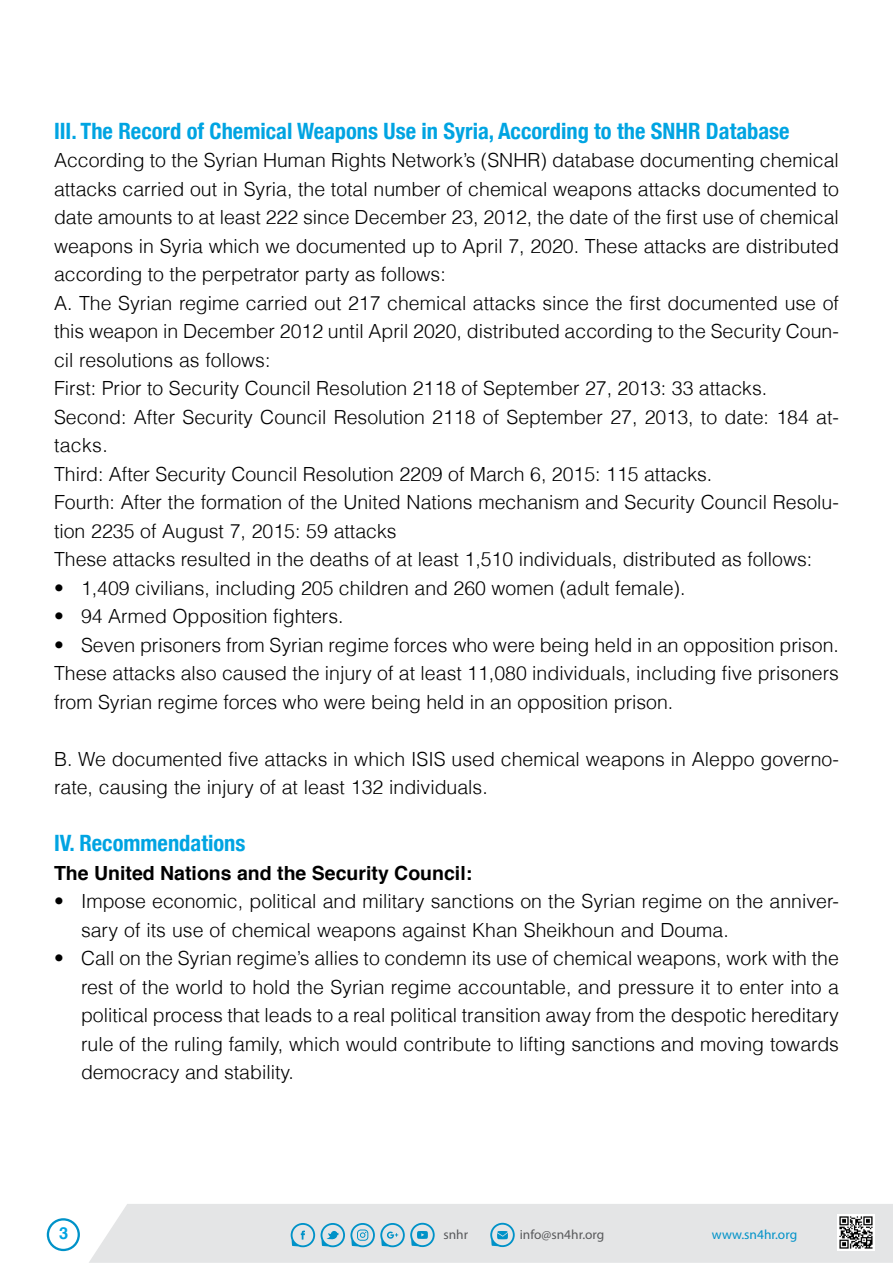
<style>
.page{position:relative;width:893px;height:1263px;background:#fff}
.page>*{position:absolute;margin:0;border:0;box-sizing:border-box;transform-origin:0 0}
.t1{font:700 condensed 22.5px "Helvetica Neue";color:#00a4e2}
.t2{font:300 19.5px/28.5px "Helvetica";color:#000}
.t3{font:700 19.5px "Helvetica";color:#000}
.t4{font:700 16.5px "Helvetica";color:#00a4e2}
.t5{font:13.35px "Myriad Pro";color:#58595b}
.t6{font:13.35px "Myriad Pro";color:#0092c8}
</style>
<div class="page">
<div style="left:89px;top:1204px;width:804px;height:59px;background:#e4e5e6"></div>
<svg style="left:291px;top:1223px;width:24px;height:24px"></svg>
<svg style="left:321px;top:1223px;width:114px;height:24px;background:#a1ccdd"></svg>
<svg style="left:490px;top:1223px;width:25px;height:24px"></svg>
<img style="left:837px;top:1214px;width:37px;height:37px">
<svg style="left:47px;top:1218px;width:33px;height:33px"></svg>
<p class="t1" style="left:54px;top:117px;width:737px">III. The Record of Chemical Weapons Use in Syria, According to the SNHR Database</p>
<p class="t2" style="left:54px;top:146px;width:786px">According to the Syrian Human Rights Networks’ (SNHR) database documenting chemical attacks carried out in Syria, the total number of chemical weapons attacks documented to date amounts to at least 222 since December 23, 2012, the date of the first use of chemical weapons in Syria which we documented up to April 7, 2020. These attacks are distributed according to the perpetrator party as follows:<br>A. The Syrian regime carried out 217 chemical attacks since the first documented use of</p>
<p class="t2" style="left:54px;top:345px;width:218px">cil resolutions as follows:</p>
<p class="t2" style="left:54px;top:317px;width:786px">this weapon in December 2012 until April 2020, distributed according to the Security Coun-</p>
<p class="t2" style="left:54px;top:374px;width:715px">First: Prior to Security Council Resolution 2118 of September 27, 2013: 33 attacks.</p>
<p class="t2" style="left:54px;top:431px;width:55px">tacks.</p>
<p class="t2" style="left:54px;top:402px;width:786px">Second: After Security Council Resolution 2118 of September 27, 2013, to date: 184 at-</p>
<p class="t2" style="left:54px;top:459px;width:660px">Third: After Security Council Resolution 2209 of March 6, 2015: 115 attacks.</p>
<p class="t2" style="left:54px;top:516px;width:344px">tion 2235 of August 7, 2015: 59 attacks</p>
<p class="t2" style="left:54px;top:488px;width:786px">Fourth: After the formation of the United Nations mechanism and Security Council Resolu-</p>
<p class="t2" style="left:81px;top:545px;width:733px;text-indent:-27px">These attacks resulted in the deaths of at least 1,510 individuals, distributed as follows:<br>1,409 civilians, including 205 children and 260 women (adult female .(</p>
<p class="t2" style="left:54px;top:573px;width:11px">•</p>
<p class="t2" style="left:54px;top:602px;width:11px">•</p>
<p class="t2" style="left:81px;top:602px;width:264px">94 Armed Opposition fighters.</p>
<p class="t2" style="left:81px;top:630px;width:759px">Seven prisoners from Syrian regime forces who were being held in an opposition prison.</p>
<p class="t2" style="left:54px;top:630px;width:786px">•<br>These attacks also caused the injury of at least 11,080 individuals, including five prisoners from Syrian regime forces who were being held in an opposition prison.</p>
<p class="t2" style="left:54px;top:744px;width:786px">B. We documented five attacks in which ISIS used chemical weapons in Aleppo governo-</p>
<p class="t2" style="left:54px;top:773px;width:435px">rate, causing the injury of at least 132 individuals.</p>
<p class="t1" style="left:54px;top:829px;width:193px">IV. Recommendations</p>
<p class="t3" style="left:54px;top:857px;width:420px">The United Nations and the Security Council:</p>
<p class="t2" style="left:81px;top:915px;width:649px">sary of its use of chemical weapons against Khan Sheikhoun and Douma.</p>
<p class="t2" style="left:81px;top:887px;width:759px">Impose economic, political and military sanctions on the Syrian regime on the anniver-</p>
<p class="t2" style="left:54px;top:887px;width:11px">•</p>
<p class="t2" style="left:54px;top:944px;width:11px">•</p>
<p class="t2" style="left:81px;top:944px;width:759px">Call on the Syrian regimes’ allies to condemn its use of chemical weapons, work with the</p>
<p class="t2" style="left:81px;top:972px;width:759px;text-align:justify">rest of the world to hold the Syrian regime accountable, and pressure it to enter into a political process that leads to a real political transition away from the despotic hereditary rule of the ruling family, which would contribute to lifting sanctions and moving towards democracy and stability.</p>
<p class="t4" style="left:59px;top:1220px;width:11px">3</p>
<p class="t5" style="left:443px;top:1226px;width:26px">snhr</p>
<p class="t5" style="left:520px;top:1226px;width:86px">info@sn4hr.org</p>
<p class="t6" style="left:712px;top:1226px;width:87px">www.sn4hr.org</p>
</div>
